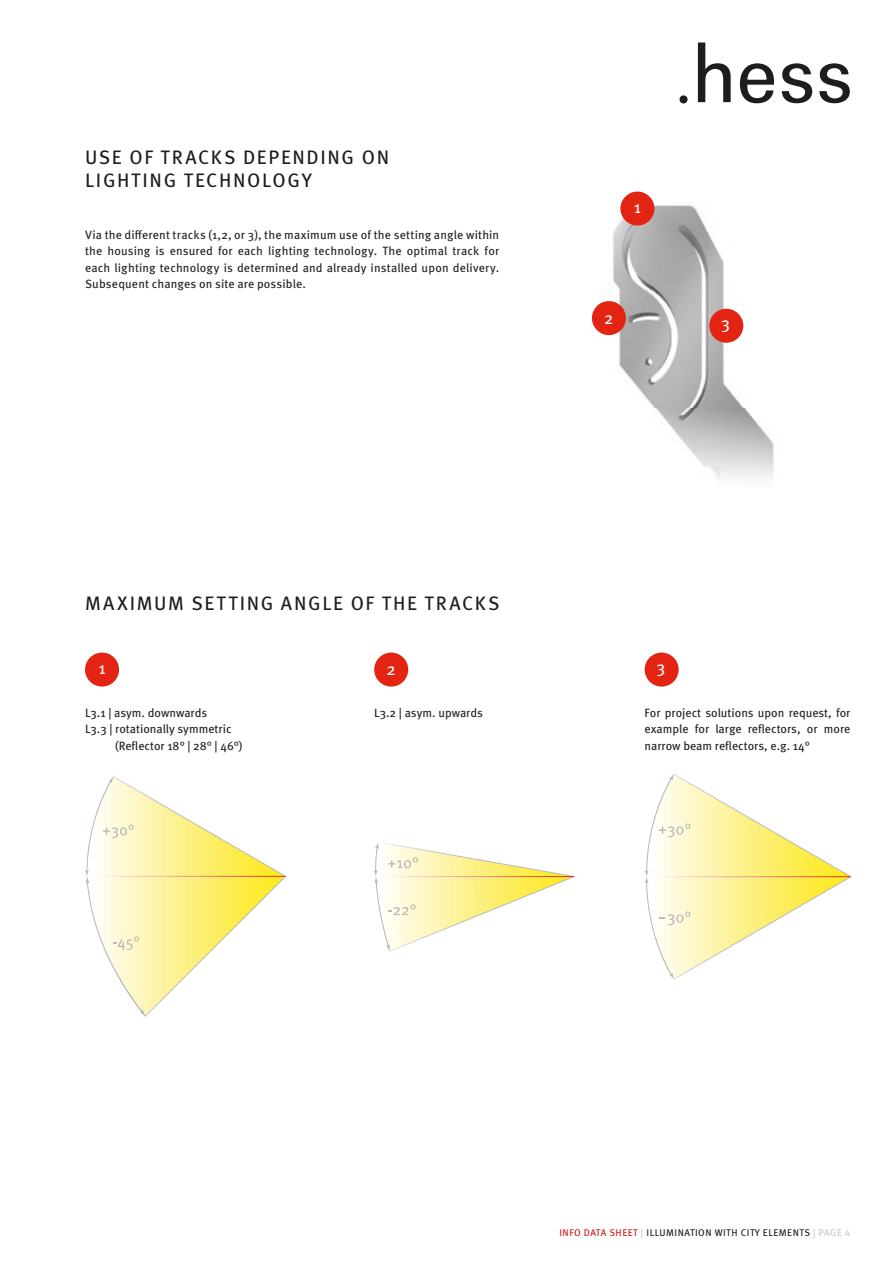
<style>
.page{position:relative;width:893px;height:1263px;background:#fff}
.page>*{position:absolute;margin:0;border:0;box-sizing:border-box;transform-origin:0 0}
.t1{font:19.5px/23.4px "Meta Pro";letter-spacing:.085em;color:#1d1d1b}
.t2{font:16.8px "Meta Pro";color:#fff}
.t3{font:12px/16.5px "Meta Pro";color:#1d1d1b;text-align:justify}
.t4{font:9.75px "Meta Pro";letter-spacing:.05em;color:#1d1d1b}
.s1{color:#cd171a}
.s2{color:#c7c7c6}
</style>
<div class="page">
<svg style="left:740px;top:63px;width:34px;height:40px"></svg>
<svg style="left:782px;top:63px;width:30px;height:40px"></svg>
<svg style="left:819px;top:63px;width:31px;height:40px"></svg>
<svg style="left:698px;top:43px;width:33px;height:59px"></svg>
<div style="left:679px;top:95px;width:9px;height:8px;background:#1d1d1b;border-radius:50%"></div>
<img style="left:608px;top:202px;width:136px;height:206px">
<div style="left:592px;top:301px;width:34px;height:34px;background:#e42413;border-radius:50%"></div>
<div style="left:374px;top:652px;width:34px;height:35px;background:#e42413;border-radius:50%"></div>
<div style="left:620px;top:192px;width:34px;height:34px;background:#e42413;border-radius:50%"></div>
<div style="left:85px;top:652px;width:34px;height:35px;background:#e42413;border-radius:50%"></div>
<div style="left:709px;top:309px;width:34px;height:34px;background:#e42413;border-radius:50%"></div>
<div style="left:645px;top:652px;width:34px;height:35px;background:#e42413;border-radius:50%"></div>
<svg style="left:145px;top:794px;width:141px;height:223px"></svg>
<hr style="left:87px;top:876px;width:199px;height:1px;background:#fff">
<svg style="left:85px;top:777px;width:60px;height:239px"></svg>
<svg style="left:645px;top:774px;width:206px;height:206px"></svg>
<svg style="left:374px;top:842px;width:201px;height:110px"></svg>
<svg style="left:655px;top:408px;width:119px;height:72px"></svg>
<h1 class="t1" style="left:85px;top:145px;width:305px">USE OF TRACKS DEPENDING ON<br>LIGHTING TECHNOLOGY</h1>
<p class="t3" style="left:85px;top:226px;width:416px">Via the different tracks (1,2, or 3), the maximum use of the setting angle within the housing is ensured for each lighting technology. The optimal track for each lighting technology is determined and already installed upon delivery.<br>Subsequent changes on site are possible.</p>
<h1 class="t1" style="left:85px;top:592px;width:416px">MAXIMUM SETTING ANGLE OF THE TRACKS</h1>
<h2 class="t2" style="left:98px;top:657px;width:9px">1</h2>
<h2 class="t2" style="left:387px;top:659px;width:11px">2</h2>
<h2 class="t2" style="left:634px;top:196px;width:9px">1</h2>
<h2 class="t2" style="left:604px;top:307px;width:11px">2</h2>
<h2 class="t2" style="left:721px;top:313px;width:10px">3</h2>
<h2 class="t2" style="left:656px;top:657px;width:10px">3</h2>
<p class="t3" style="left:85px;top:704px;width:124px">L3.1 | asym. downwards</p>
<p class="t3" style="left:85px;top:721px;width:148px">L3.3 | rotationally symmetric</p>
<p class="t3" style="left:115px;top:737px;width:129px">(Reflector 18° | 28° | 46°)</p>
<p class="t3" style="left:374px;top:704px;width:110px">L3.2 | asym. upwards</p>
<p class="t3" style="left:645px;top:704px;width:207px">For project solutions upon request, for example for large reflectors, or more narrow beam reflectors, e.g. 14°</p>
<p class="t4" style="left:559px;top:1227px;width:292px"><span class="s1">INFO DATA SHEET</span> <span class="s2">|</span> ILLUMINATION WITH CITY ELEMENTS <span class="s2">| PAGE 4</span></p>
</div>
